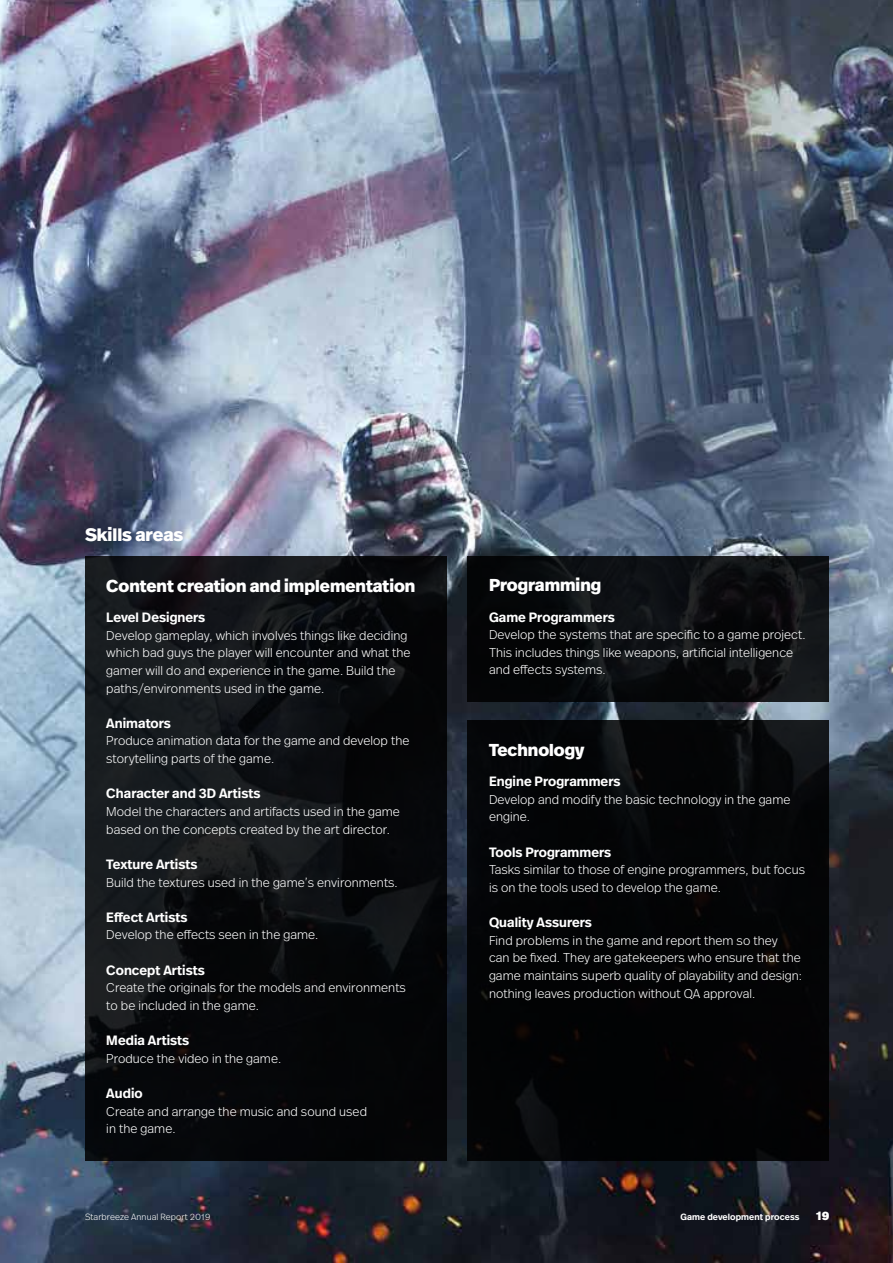
<style>
.page{position:relative;width:893px;height:1263px;background:#fff}
.page>*{position:absolute;margin:0;border:0;box-sizing:border-box;transform-origin:0 0}
.t1{font:800 18px "Real Head Pro";color:#fff}
.t2{font:800 17.25px "Real Head Pro";color:#fff}
.t3{font:600 13.5px "Real Head Pro";letter-spacing:.005em;color:#fff}
.t4{font:300 12.75px/17.5px "Real Head Pro";letter-spacing:.005em;color:#fff}
.t5{font:900 12px "Real Head Pro";color:#fff}
.t6{font:300 9px "Real Head Pro";letter-spacing:.01em;color:#fff}
.t7{font:600 9px "Real Head Pro";letter-spacing:.01em;color:#fff}
</style>
<div class="page">
<img style="left:0;top:0;width:893px;height:1263px">
<svg style="left:468px;top:556px;width:361px;height:145px;background:#0b0d0f"></svg>
<div style="left:468px;top:720px;width:361px;height:441px;background:#000"></div>
<svg style="left:85px;top:556px;width:361px;height:605px;background:#0b0d10"></svg>
<svg style="left:0;top:415px;width:276px;height:241px;background:#5b6073"></svg>
<h1 class="t1" style="left:85px;top:522px;width:100px">Skills areas</h1>
<h2 class="t2" style="left:106px;top:573px;width:311px">Content creation and implementation</h2>
<p class="t3" style="left:106px;top:608px;width:100px">Level Designers</p>
<p class="t4" style="left:106px;top:626px;width:306px">Develop gameplay, which involves things like deciding which bad guys the player will encounter and what the gamer will do and experience in the game. Build the paths/environments used in the game.</p>
<p class="t3" style="left:106px;top:713px;width:66px">Animators</p>
<p class="t4" style="left:106px;top:732px;width:305px">Produce animation data for the game and develop the storytelling parts of the game.</p>
<p class="t3" style="left:106px;top:784px;width:156px">Character and 3D Artists</p>
<p class="t4" style="left:106px;top:802px;width:295px">Model the characters and artifacts used in the game based on the concepts created by the art director.</p>
<p class="t3" style="left:106px;top:854px;width:93px">Texture Artists</p>
<p class="t4" style="left:106px;top:873px;width:293px">Build the textures used in the game’s environments.</p>
<p class="t3" style="left:106px;top:907px;width:83px">Effect Artists</p>
<p class="t4" style="left:106px;top:925px;width:214px">Develop the effects seen in the game.</p>
<p class="t3" style="left:106px;top:960px;width:100px">Concept Artists</p>
<p class="t4" style="left:106px;top:978px;width:301px">Create the originals for the models and environments to be included in the game.</p>
<p class="t3" style="left:106px;top:1031px;width:84px">Media Artists</p>
<p class="t4" style="left:106px;top:1049px;width:176px">Produce the video in the game.</p>
<p class="t3" style="left:106px;top:1083px;width:38px">Audio</p>
<p class="t4" style="left:106px;top:1102px;width:262px">Create and arrange the music and sound used in the game.</p>
<h2 class="t2" style="left:489px;top:572px;width:114px">Programming</h2>
<p class="t3" style="left:489px;top:607px;width:127px">Game Programmers</p>
<p class="t4" style="left:489px;top:625px;width:318px">Develop the systems that are specific to a game project.<br>This includes things like weapons, artificial intelligence and effects systems.</p>
<h2 class="t2" style="left:489px;top:737px;width:97px">Technology</h2>
<p class="t3" style="left:489px;top:771px;width:133px">Engine Programmers</p>
<p class="t4" style="left:489px;top:790px;width:303px">Develop and modify the basic technology in the game engine.</p>
<p class="t3" style="left:489px;top:842px;width:124px">Tools Programmers</p>
<p class="t4" style="left:489px;top:860px;width:317px">Tasks similar to those of engine programmers, but focus is on the tools used to develop the game.</p>
<p class="t3" style="left:489px;top:912px;width:104px">Quality Assurers</p>
<p class="t4" style="left:489px;top:931px;width:315px">Find problems in the game and report them so they<br>can be fixed. They are gatekeepers who ensure that the game maintains superb quality of playability and design: nothing leaves production without QA approval.</p>
<p class="t6" style="left:85px;top:1211px;width:127px">Starbreeze Annual Report 2019</p>
<p class="t7" style="left:680px;top:1211px;width:120px">Game development process</p>
<p class="t5" style="left:816px;top:1207px;width:15px">19</p>
</div>
